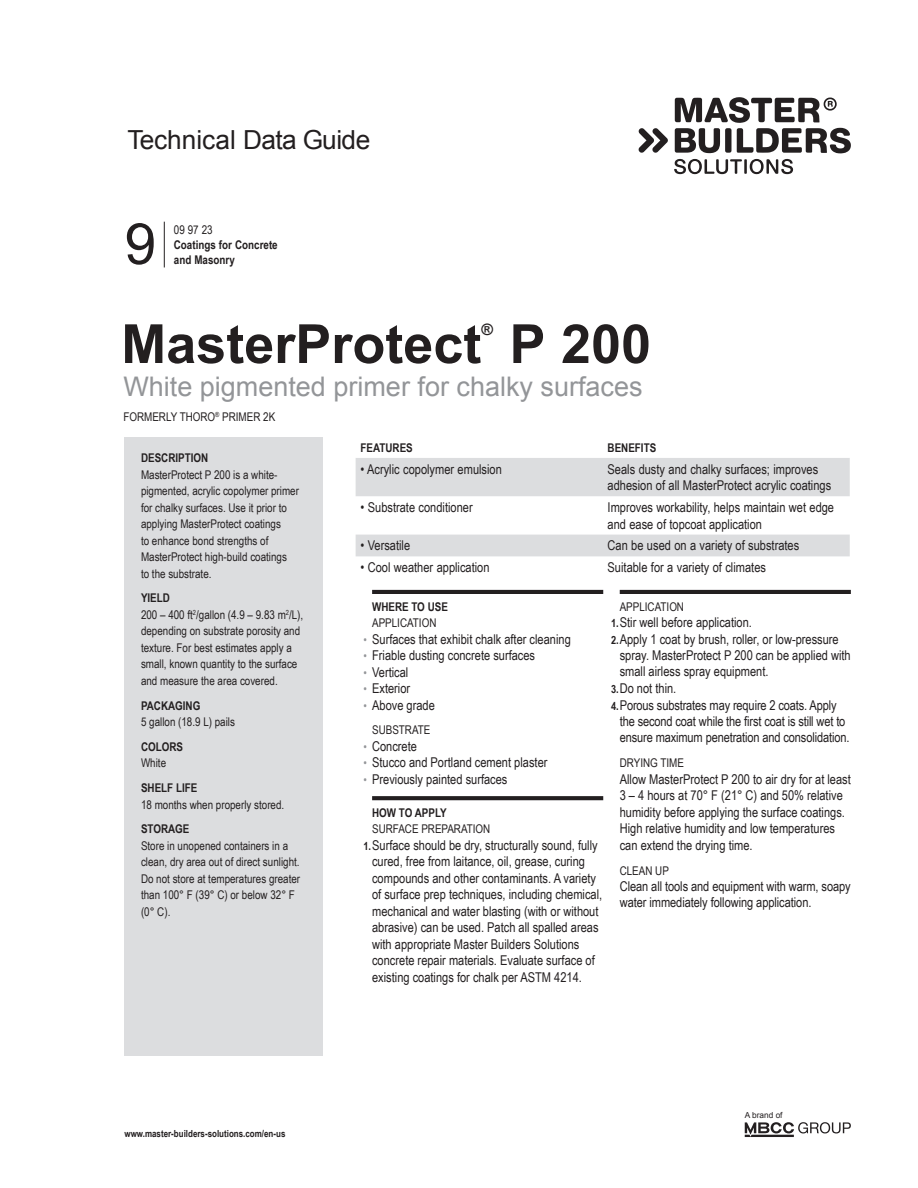
<style>
.page{position:relative;width:918px;height:1188px;background:#fff}
.page>*{position:absolute;margin:0;border:0;box-sizing:border-box;transform-origin:0 0}
.t1{font:57px "Arial";color:#231f20}
.t2{font:700 54px "Arial";color:#231f20}
.t3{font:27px "Arial";color:#939598}
.t4{font:26.25px "Arial";letter-spacing:-.015em;color:#231f20}
.t5{font:700 15.75px "Arial";color:#231f20}
.t6{font:13.5px/16.5px "Arial Narrow";color:#231f20}
.t7{font:12px/16.5px "Arial Narrow";color:#231f20}
.t8{font:700 12px "Arial Narrow";color:#231f20}
.t9{font:700 9.75px "Arial Narrow";color:#231f20}
.t10{font:8.25px "Arial";color:#231f20}
.s1{font-weight:700}
.s2{font-size:12px;color:#939598}
.s3{font-weight:700;font-size:11.25px}
</style>
<div class="page">
<div style="left:125px;top:437px;width:198px;height:619px;background:#dcdddf"></div>
<hr style="left:372px;top:590px;width:231px;height:4px;background:#231f20">
<svg style="left:372px;top:796px;width:231px;height:4px"></svg>
<hr style="left:620px;top:590px;width:231px;height:4px;background:#231f20">
<hr style="left:164px;top:222px;width:1px;height:45px;background:#231f20">
<svg style="left:356px;top:458px;width:494px;height:98px;fill:#dcdddf"></svg>
<svg style="left:674px;top:159px;width:119px;height:15px"></svg>
<svg style="left:639px;top:128px;width:29px;height:25px"></svg>
<svg style="left:675px;top:97px;width:176px;height:56px"></svg>
<svg style="left:745px;top:1122px;width:106px;height:15px"></svg>
<h3 class="t4" style="left:128px;top:122px;width:244px">Technical Data Guide</h3>
<h1 class="t1" style="left:125px;top:207px;width:33px">9</h1>
<p class="t7" style="left:174px;top:221px;width:40px">09 97 23</p>
<p class="t8" style="left:174px;top:236px;width:105px">Coatings for Concrete</p>
<p class="t8" style="left:174px;top:251px;width:62px">and Masonry</p>
<h2 class="t2" style="left:121px;top:308px;width:362px">MasterProtect</h2>
<p class="t5" style="left:481px;top:319px;width:13px">®</p>
<h2 class="t2" style="left:510px;top:308px;width:143px">P 200</h2>
<h3 class="t3" style="left:123px;top:369px;width:521px">White pigmented primer for chalky surfaces</h3>
<p class="t7" style="left:123px;top:408px;width:153px">FORMERLY THORO<sup>®</sup> PRIMER 2K</p>
<p class="t8" style="left:141px;top:449px;width:69px">DESCRIPTION</p>
<p class="t7" style="left:141px;top:466px;width:160px">MasterProtect P 200 is a white&shy;pigmented, acrylic copolymer primer for chalky surfaces. Use it prior to applying MasterProtect coatings<br>to enhance bond strengths of<br>MasterProtect high-build coatings<br>to the substrate.</p>
<p class="t7" style="left:141px;top:589px;width:164px"><span class="s1">YIELD<br></span>200 – 400 ft<sup>2</sup>/gallon (4.9 – 9.83 m<sup>2</sup>/L), depending on substrate porosity and texture. For best estimates apply a small, known quantity to the surface and measure the area covered.</p>
<p class="t8" style="left:141px;top:696px;width:61px">PACKAGING</p>
<p class="t7" style="left:141px;top:713px;width:96px">5 gallon (18.9 L) pails</p>
<p class="t8" style="left:141px;top:737px;width:44px">COLORS</p>
<p class="t7" style="left:141px;top:754px;width:27px">White</p>
<p class="t8" style="left:141px;top:779px;width:58px">SHELF LIFE</p>
<p class="t7" style="left:141px;top:796px;width:145px">18 months when properly stored.</p>
<p class="t8" style="left:141px;top:820px;width:50px">STORAGE</p>
<p class="t7" style="left:141px;top:837px;width:161px">Store in unopened containers in a clean, dry area out of direct sunlight.<br>Do not store at temperatures greater than 100° F (39° C) or below 32° F (0° C).</p>
<p class="t9" style="left:125px;top:1126px;width:162px">www.master-builders-solutions.com/en-us</p>
<p class="t8" style="left:361px;top:439px;width:54px">FEATURES</p>
<p class="t8" style="left:608px;top:439px;width:50px">BENEFITS</p>
<p class="t6" style="left:361px;top:460px;width:143px">• Acrylic copolymer emulsion</p>
<p class="t6" style="left:608px;top:460px;width:225px">Seals dusty and chalky surfaces; improves adhesion of all MasterProtect acrylic coatings</p>
<p class="t6" style="left:361px;top:499px;width:114px">• Substrate conditioner</p>
<p class="t6" style="left:608px;top:499px;width:228px">Improves workability, helps maintain wet edge and ease of topcoat application</p>
<p class="t6" style="left:361px;top:537px;width:51px">• Versatile</p>
<p class="t6" style="left:608px;top:537px;width:193px">Can be used on a variety of substrates</p>
<p class="t6" style="left:361px;top:559px;width:131px">• Cool weather application</p>
<p class="t6" style="left:608px;top:559px;width:160px">Suitable for a variety of climates</p>
<p class="t8" style="left:372px;top:597px;width:77px">WHERE TO USE</p>
<p class="t7" style="left:372px;top:614px;width:66px">APPLICATION</p>
<p class="t6" style="left:363px;top:630px;width:209px"><span class="s2">•</span> Surfaces that exhibit chalk after cleaning</p>
<p class="t6" style="left:363px;top:646px;width:173px"><span class="s2">•</span> Friable dusting concrete surfaces</p>
<p class="t6" style="left:363px;top:663px;width:46px"><span class="s2">•</span> Vertical</p>
<p class="t6" style="left:363px;top:679px;width:48px"><span class="s2">•</span> Exterior</p>
<p class="t6" style="left:363px;top:696px;width:73px"><span class="s2">•</span> Above grade</p>
<p class="t7" style="left:372px;top:721px;width:60px">SUBSTRATE</p>
<p class="t6" style="left:363px;top:737px;width:55px"><span class="s2">•</span> Concrete</p>
<p class="t6" style="left:363px;top:754px;width:186px"><span class="s2">•</span> Stucco and Portland cement plaster</p>
<p class="t6" style="left:363px;top:770px;width:146px"><span class="s2">•</span> Previously painted surfaces</p>
<p class="t8" style="left:372px;top:803px;width:76px">HOW TO APPLY</p>
<p class="t7" style="left:372px;top:820px;width:120px">SURFACE PREPARATION</p>
<p class="t6" style="left:372px;top:836px;width:232px;text-indent:-9px"><span class="s3">1.</span>Surface should be dry, structurally sound, fully cured, free from laitance, oil, grease, curing compounds and other contaminants. A variety of surface prep techniques, including chemical, mechanical and water blasting (with or without abrasive) can be used. Patch all spalled areas with appropriate Master Builders Solutions concrete repair materials. Evaluate surface of existing coatings for chalk per ASTM 4214.</p>
<p class="t7" style="left:620px;top:598px;width:66px">APPLICATION</p>
<p class="t6" style="left:611px;top:613px;width:142px"><span class="s3">1.</span>Stir well before application.</p>
<p class="t6" style="left:611px;top:630px;width:229px"><span class="s3">2.</span>Apply 1 coat by brush, roller, or low-pressure</p>
<p class="t6" style="left:620px;top:646px;width:232px">spray. MasterProtect P 200 can be applied with</p>
<p class="t6" style="left:620px;top:663px;width:150px">small airless spray equipment.</p>
<p class="t6" style="left:611px;top:679px;width:67px"><span class="s3">3.</span>Do not thin.</p>
<p class="t6" style="left:611px;top:696px;width:227px"><span class="s3">4.</span>Porous substrates may require 2 coats. Apply</p>
<p class="t6" style="left:620px;top:712px;width:227px">the second coat while the first coat is still wet to</p>
<p class="t6" style="left:620px;top:729px;width:231px">ensure maximum penetration and consolidation.</p>
<p class="t7" style="left:620px;top:754px;width:66px">DRYING TIME</p>
<p class="t6" style="left:620px;top:770px;width:233px">Allow MasterProtect P 200 to air dry for at least 3 – 4 hours at 70° F (21° C) and 50% relative humidity before applying the surface coatings.<br>High relative humidity and low temperatures can extend the drying time.</p>
<p class="t7" style="left:620px;top:862px;width:51px">CLEAN UP</p>
<p class="t6" style="left:620px;top:877px;width:233px">Clean all tools and equipment with warm, soapy water immediately following application.</p>
<p class="t10" style="left:745px;top:1110px;width:39px">A brand of</p>
</div>
